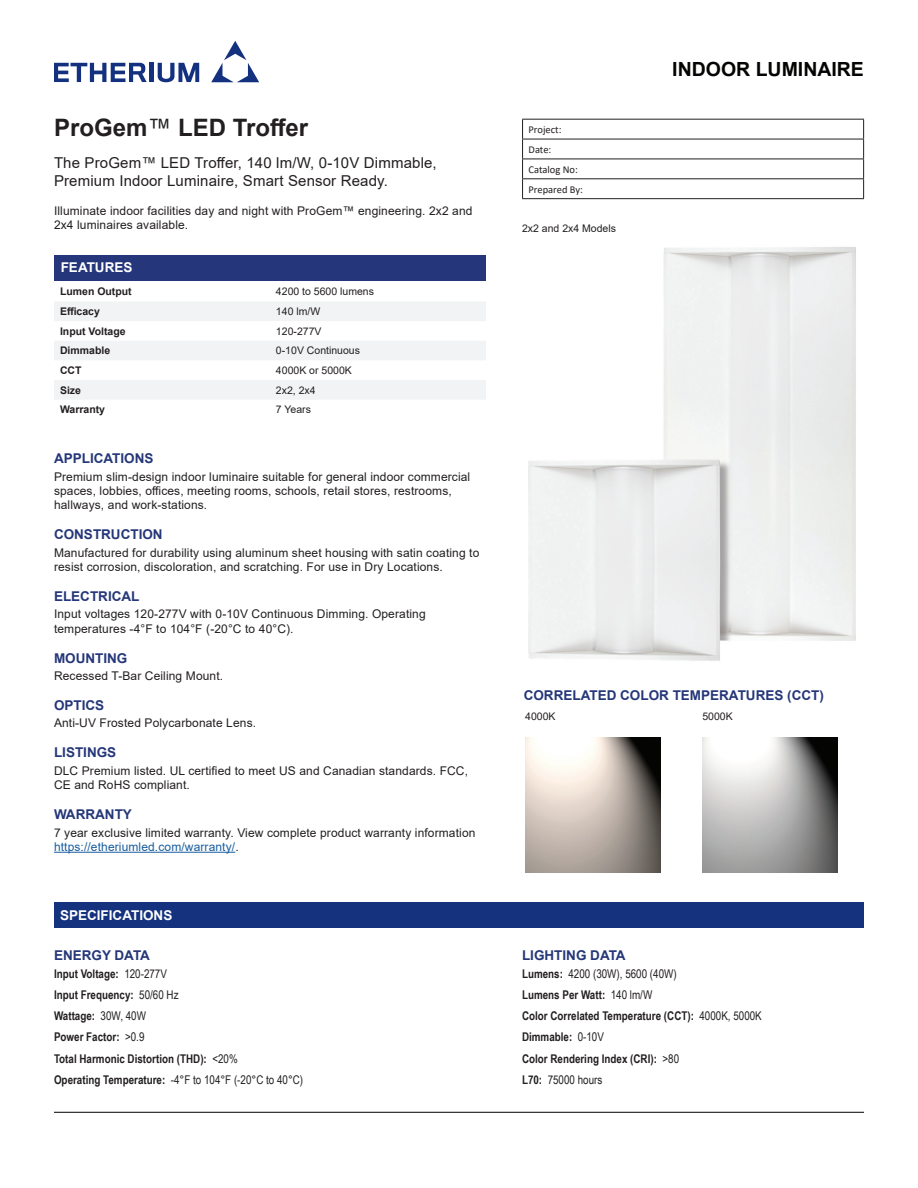
<style>
.page{position:relative;width:918px;height:1188px;background:#fff}
.page>*{position:absolute;margin:0;border:0;box-sizing:border-box;transform-origin:0 0}
.t1{font:700 24px "Arial";color:#231f20}
.t2{font:700 19.5px "Arial";color:#040503}
.Paragraph_Style_-_ET{font:15px/18px "Arial";letter-spacing:.01em;color:#231f20}
.Headings{font:700 13.5px "Arial";color:#253779}
.t3{font:700 13.5px "Arial";color:#fff}
.Paragraph_Style_-_ET-2{font:12px/14.4px "Arial";letter-spacing:.01em;color:#231f20}
.Bullet_after_P{font:700 12px "Arial Narrow";color:#231f20}
.Bullet_after_P-2{font:12px "Arial Narrow";color:#231f20}
.Captions{font:10.5px "Arial";color:#231f20}
.t4{font:700 10.5px "Arial";color:#231f20}
.t5{font:10.5px "Calibri";color:#231f20}
.s1{font-weight:400}
.s2{color:#175d9e}
.s3{font-weight:700}
</style>
<div class="page">
<hr style="left:54px;top:1112px;width:810px;height:1px;background:#000">
<svg style="left:211px;top:41px;width:48px;height:41px"></svg>
<svg style="left:54px;top:63px;width:93px;height:19px"></svg>
<div style="left:149px;top:63px;width:5px;height:19px;background:#13317e"></div>
<svg style="left:158px;top:63px;width:41px;height:19px"></svg>
<svg style="left:54px;top:302px;width:432px;height:97px"></svg>
<div style="left:54px;top:255px;width:432px;height:26px;background:#25377a"></div>
<hr style="left:54px;top:852px;width:181px;height:1px;background:#175d9e">
<hr style="left:522px;top:119px;width:342px;height:1px;background:#231f20">
<hr style="left:522px;top:139px;width:342px;height:1px;background:#231f20">
<hr style="left:522px;top:159px;width:342px;height:1px;background:#231f20">
<hr style="left:522px;top:178px;width:342px;height:1px;background:#231f20">
<svg style="left:522px;top:120px;width:1px;height:78px"></svg>
<svg style="left:863px;top:120px;width:1px;height:78px"></svg>
<hr style="left:522px;top:198px;width:342px;height:1px;background:#231f20">
<img style="left:525px;top:738px;width:135px;height:135px">
<img style="left:702px;top:738px;width:135px;height:135px">
<img style="left:528px;top:247px;width:328px;height:414px">
<div style="left:54px;top:902px;width:810px;height:26px;background:#14327d"></div>
<p class="t1" style="left:54px;top:111px;width:256px">ProGem<span class="s1">™</span> LED Troffer</p>
<p class="Paragraph_Style_-_ET" style="left:54px;top:154px;width:384px">The ProGem™ LED Troffer, 140 lm/W, 0-10V Dimmable,<br>Premium Indoor Luminaire, Smart Sensor Ready.</p>
<p class="Paragraph_Style_-_ET-2" style="left:54px;top:203px;width:420px">Illuminate indoor facilities day and night with ProGem™ engineering. 2x2 and<br>2x4 luminaires available.</p>
<p class="t3" style="left:61px;top:258px;width:73px">FEATURES</p>
<p class="t4" style="left:60px;top:284px;width:73px">Lumen Output</p>
<p class="Captions" style="left:276px;top:285px;width:100px">4200 to 5600 lumens</p>
<p class="t4" style="left:60px;top:304px;width:41px">Efficacy</p>
<p class="Captions" style="left:276px;top:304px;width:46px">140 lm/W</p>
<p class="t4" style="left:60px;top:324px;width:67px">Input Voltage</p>
<p class="Captions" style="left:276px;top:324px;width:47px">120-277V</p>
<p class="t4" style="left:60px;top:343px;width:52px">Dimmable</p>
<p class="Captions" style="left:276px;top:343px;width:86px">0-10V Continuous</p>
<p class="t4" style="left:60px;top:363px;width:23px">CCT</p>
<p class="Captions" style="left:276px;top:363px;width:77px">4000K or 5000K</p>
<p class="t4" style="left:60px;top:383px;width:23px">Size</p>
<p class="Captions" style="left:276px;top:383px;width:41px">2x2, 2x4</p>
<p class="t4" style="left:60px;top:402px;width:47px">Warranty</p>
<p class="Captions" style="left:276px;top:402px;width:37px">7 Years</p>
<p class="Headings" style="left:54px;top:449px;width:101px">APPLICATIONS</p>
<p class="Paragraph_Style_-_ET-2" style="left:54px;top:469px;width:418px">Premium slim-design indoor luminaire suitable for general indoor commercial spaces, lobbies, offices, meeting rooms, schools, retail stores, restrooms, hallways, and work-stations.</p>
<p class="Headings" style="left:54px;top:525px;width:110px">CONSTRUCTION</p>
<p class="Paragraph_Style_-_ET-2" style="left:54px;top:545px;width:427px">Manufactured for durability using aluminum sheet housing with satin coating to resist corrosion, discoloration, and scratching. For use in Dry Locations.</p>
<p class="Headings" style="left:54px;top:587px;width:87px">ELECTRICAL</p>
<p class="Paragraph_Style_-_ET-2" style="left:54px;top:607px;width:373px">Input voltages 120-277V with 0-10V Continuous Dimming. Operating temperatures -4°F to 104°F (-20°C to 40°C).</p>
<p class="Headings" style="left:54px;top:648px;width:75px">MOUNTING</p>
<p class="Paragraph_Style_-_ET-2" style="left:54px;top:669px;width:171px">Recessed T-Bar Ceiling Mount.</p>
<p class="Headings" style="left:54px;top:696px;width:52px">OPTICS</p>
<p class="Paragraph_Style_-_ET-2" style="left:54px;top:716px;width:204px">Anti-UV Frosted Polycarbonate Lens.</p>
<p class="Headings" style="left:54px;top:743px;width:64px">LISTINGS</p>
<p class="Paragraph_Style_-_ET-2" style="left:54px;top:763px;width:416px">DLC Premium listed. UL certified to meet US and Canadian standards. FCC,<br>CE and RoHS compliant.</p>
<p class="Headings" style="left:54px;top:805px;width:79px">WARRANTY</p>
<p class="Paragraph_Style_-_ET-2" style="left:54px;top:825px;width:423px">7 year exclusive limited warranty. View complete product warranty information <span class="s2">https://etheriumled.com/warranty/</span>.</p>
<p class="t3" style="left:60px;top:906px;width:114px">SPECIFICATIONS</p>
<p class="Headings" style="left:54px;top:946px;width:98px">ENERGY DATA</p>
<p class="Bullet_after_P" style="left:54px;top:965px;width:115px">Input Voltage: <span class="s1">120-277V</span></p>
<p class="Bullet_after_P" style="left:54px;top:986px;width:126px">Input Frequency: <span class="s1">50/60 Hz</span></p>
<p class="Bullet_after_P" style="left:54px;top:1007px;width:94px">Wattage: <span class="s1">30W, 40W</span></p>
<p class="Bullet_after_P" style="left:54px;top:1028px;width:92px">Power Factor: <span class="s1">&gt;0.9</span></p>
<p class="Bullet_after_P" style="left:54px;top:1049px;width:185px">Total Harmonic Distortion (THD): <span class="s1">&lt;20%</span></p>
<p class="Bullet_after_P-2" style="left:54px;top:1071px;width:251px"><span class="s3">Operating Temperature:</span> -4°F to 104°F (-20°C to 40°C)</p>
<p class="t5" style="left:529px;top:122px;width:34px">Project:</p>
<p class="t5" style="left:529px;top:142px;width:24px">Date:</p>
<p class="t5" style="left:529px;top:162px;width:51px">Catalog No:</p>
<p class="t5" style="left:529px;top:182px;width:56px">Prepared By:</p>
<p class="Captions" style="left:522px;top:221px;width:95px">2x2 and 2x4 Models</p>
<h2 class="t2" style="left:672px;top:55px;width:193px">INDOOR LUMINAIRE</h2>
<p class="Headings" style="left:524px;top:686px;width:302px">CORRELATED COLOR TEMPERATURES (CCT)</p>
<p class="Captions" style="left:525px;top:709px;width:32px">4000K</p>
<p class="Captions" style="left:702px;top:709px;width:32px">5000K</p>
<p class="Headings" style="left:522px;top:946px;width:105px">LIGHTING DATA</p>
<p class="Bullet_after_P-2" style="left:522px;top:965px;width:156px"><span class="s3">Lumens:</span> 4200 (30W), 5600 (40W)</p>
<p class="Bullet_after_P" style="left:522px;top:986px;width:132px">Lumens Per Watt: <span class="s1">140 lm/W</span></p>
<p class="Bullet_after_P" style="left:522px;top:1007px;width:241px">Color Correlated Temperature (CCT): <span class="s1">4000K, 5000K</span></p>
<p class="Bullet_after_P" style="left:522px;top:1028px;width:84px">Dimmable: <span class="s1">0-10V</span></p>
<p class="Bullet_after_P" style="left:522px;top:1049px;width:159px">Color Rendering Index (CRI): <span class="s1">&gt;80</span></p>
<p class="Bullet_after_P-2" style="left:522px;top:1071px;width:82px"><span class="s3">L70:</span> 75000 hours</p>
</div>
